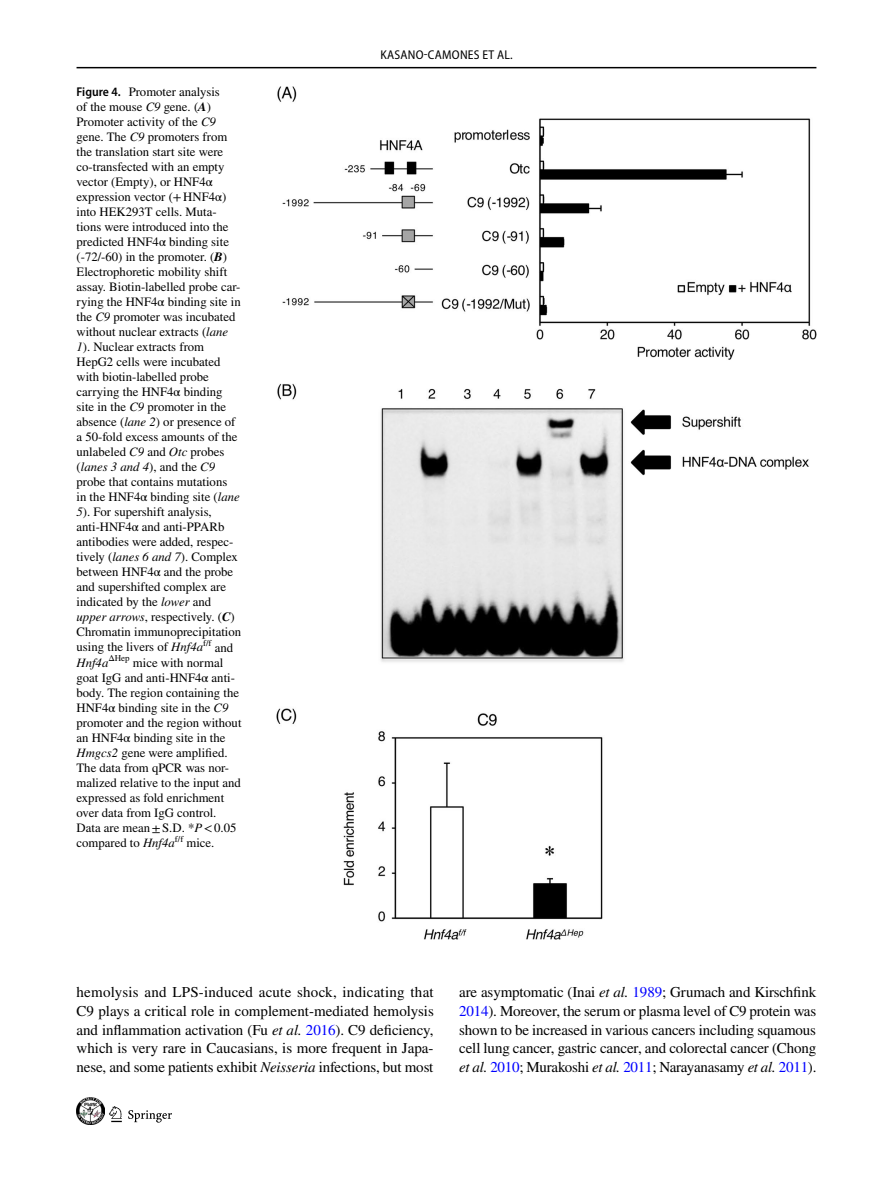
<style>
.page{position:relative;width:893px;height:1187px;background:#fff}
.page>*{position:absolute;margin:0;border:0;box-sizing:border-box;transform-origin:0 0}
.t1{font:15px/18.8px "STIX";letter-spacing:-.01em;color:#000;text-align:justify}
.t2{font:12.75px/15px "STIX";color:#000}
.t3{font:semi-condensed 12.75px "Myriad Pro";letter-spacing:.02em;color:#000}
.s1{font-family:"Myriad Pro";font-weight:600;font-stretch:semi-condensed}
.s2{font-style:italic}
.s3{font-weight:700;font-style:italic}
.s4{color:#00f}
</style>
<div class="page">
<hr style="left:77px;top:67px;width:739px;height:1px;background:#000">
<svg style="left:109px;top:1106px;width:13px;height:15px"></svg>
<svg style="left:128px;top:1110px;width:44px;height:12px"></svg>
<img style="left:77px;top:1097px;width:27px;height:27px">
<img style="left:276px;top:87px;width:540px;height:852px">
<p class="t2" style="left:77px;top:85px;width:167px"><span class="s1">Figure 4.</span> Promoter analysis<br>of the mouse <span class="s2">C9</span> gene. (<span class="s3">A</span>)<br>Promoter activity of the <span class="s2">C9 </span>gene. The <span class="s2">C9</span> promoters from the translation start site were co-transfected with an empty vector (Empty), or HNF4α expression vector (+HNF4α) into HEK293T cells. Muta&shy;tions were introduced into the predicted HNF4α binding site (-72/-60) in the promoter. (<span class="s3">B</span>)<br>Electrophoretic mobility shift assay. Biotin-labelled probe car&shy;rying the HNF4α binding site in the <span class="s2">C9</span> promoter was incubated without nuclear extracts (<span class="s2">lane<br>1</span>). Nuclear extracts from<br>HepG2 cells were incubated with biotin-labelled probe carrying the HNF4α binding site in the <span class="s2">C9</span> promoter in the absence (<span class="s2">lane 2</span>) or presence of a 50-fold excess amounts of the unlabeled <span class="s2">C9</span> and <span class="s2">Otc</span> probes (<span class="s2">lanes 3 and 4</span>), and the <span class="s2">C9 </span>probe that contains mutations<br>in the HNF4α binding site (<span class="s2">lane<br>5</span>). For supershift analysis, anti-HNF4α and anti-PPARb antibodies were added, respec&shy;tively (<span class="s2">lanes 6 and 7</span>). Complex between HNF4α and the probe and supershifted complex are indicated by the <span class="s2">lower</span> and <span class="s2">upper arrows</span>, respectively. (<span class="s3">C</span>)<br>Chromatin immunoprecipitation using the livers of <span class="s2">Hnf4a</span><sup>f/f</sup> and<br><span class="s2">Hnf4a</span><sup>ΔHep</sup> mice with normal goat IgG and anti-HNF4α anti&shy;body. The region containing the<br>HNF4α binding site in the <span class="s2">C9 </span>promoter and the region without an HNF4α binding site in the<br><span class="s2">Hmgcs2</span> gene were amplified.<br>The data from qPCR was nor&shy;malized relative to the input and expressed as fold enrichment over data from IgG control.<br>Data are mean±S.D. *<span class="s2">P</span>&lt;0.05 compared to <span class="s2">Hnf4a</span><sup>f/f</sup> mice.</p>
<p class="t3" style="left:380px;top:48px;width:134px">KASANO-CAMONES ET AL.</p>
<p class="t1" style="left:77px;top:983px;width:359px">hemolysis and LPS-induced acute shock, indicating that C9 plays a critical role in complement-mediated hemolysis and inflammation activation (Fu <span class="s2">et al.</span> <span class="s4">2016</span>). C9 deficiency, which is very rare in Caucasians, is more frequent in Japa&shy;nese, and some patients exhibit <span class="s2">Neisseria</span> infections, but most</p>
<p class="t1" style="left:459px;top:983px;width:359px">are asymptomatic (Inai <span class="s2">et al.</span> <span class="s4">1989</span>; Grumach and Kirschfink <span class="s4">2014</span>). Moreover, the serum or plasma level of C9 protein was shown to be increased in various cancers including squamous cell lung cancer, gastric cancer, and colorectal cancer (Chong <span class="s2">et al.</span> <span class="s4">2010</span>; Murakoshi <span class="s2">et al.</span> <span class="s4">2011</span>; Narayanasamy <span class="s2">et al.</span> <span class="s4">2011</span>).</p>
</div>
